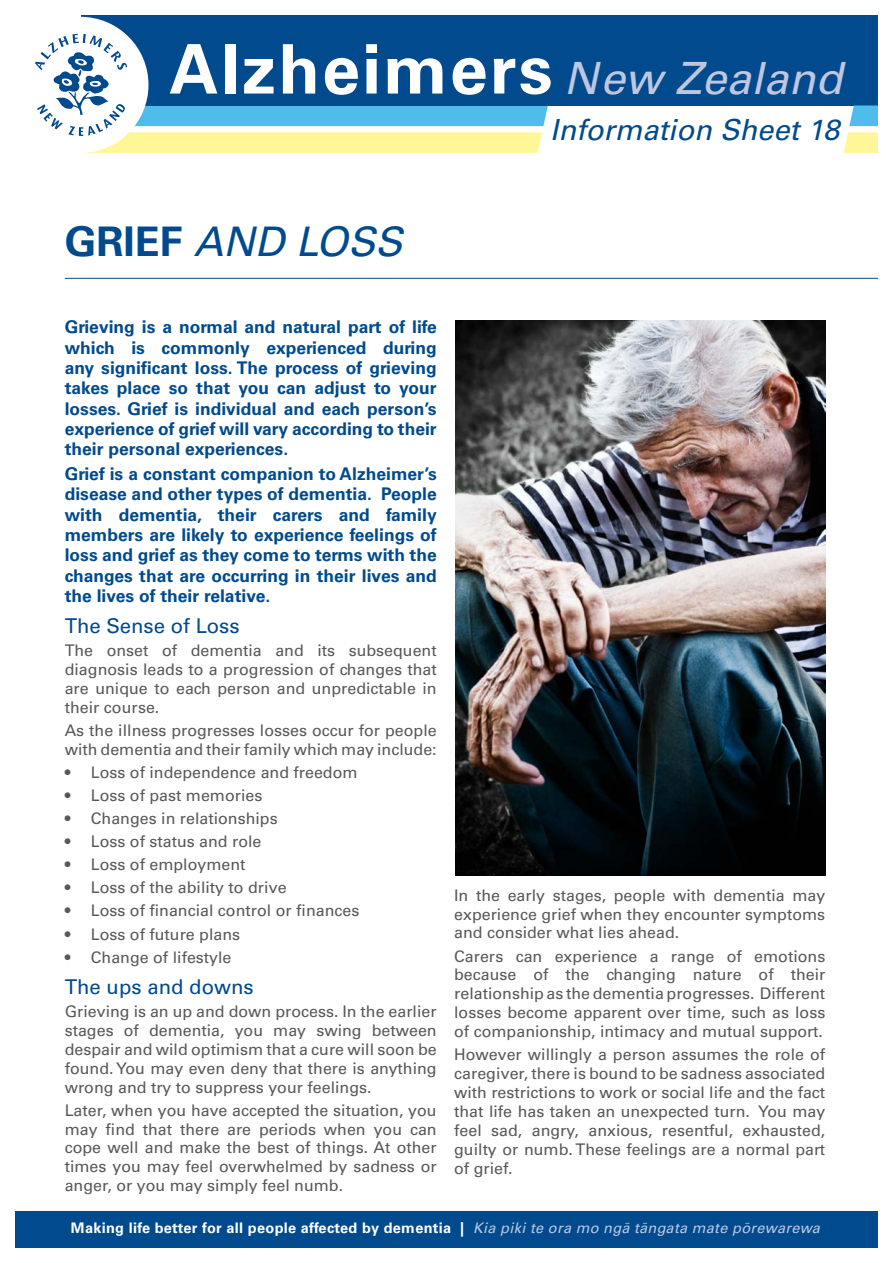
<style>
.page{position:relative;width:893px;height:1263px;background:#fff}
.page>*{position:absolute;margin:0;border:0;box-sizing:border-box;transform-origin:0 0}
.t1{font:700 68.4px "Univers";letter-spacing:.03em;color:#fff}
.ALZ_IS_heading_1{font:italic 40.8px "Univers";color:#004a8d}
.t2{font:italic 29.1px "Univers";color:#004a8d}
.t3{font:20.4px "Univers";color:#004a8d}
.t4{font:700 17.4px/20.4px "Univers";color:#004a8d;text-align:justify}
.t5{font:16.05px/18.9px "Univers";color:#57585a;text-align:justify}
.t6{font:700 14.55px "Univers";letter-spacing:.02em;color:#fff}
.s1{font-weight:400;font-style:italic;font-size:44.4px;color:#bfc7e0}
.s2{font-weight:700;font-style:normal}
.s3{font-weight:400;font-style:italic;color:#bfc7e0}
</style>
<div class="page">
<div style="left:81px;top:4px;width:810px;height:101px;background:#004a8d"></div>
<div style="left:12px;top:17px;width:136px;height:136px;background:#fff;border-radius:50%"></div>
<svg style="left:35px;top:34px;width:513px;height:119px"></svg>
<div style="left:0;top:1211px;width:891px;height:45px;background:#004a8d"></div>
<hr style="left:65px;top:278px;width:828px;height:1px;background:#004a8d">
<img style="left:455px;top:320px;width:370px;height:555px">
<svg style="left:843px;top:132px;width:34px;height:21px"></svg>
<svg style="left:849px;top:105px;width:28px;height:21px"></svg>
<div style="left:0;top:0;width:893px;height:1263px;border:15px solid #fff"></div>
<p class="t1" style="left:169px;top:29px;width:675px">Alzheimers <span class="s1">New Zealand</span></p>
<p class="t2" style="left:550px;top:112px;width:290px">Information Sheet 18</p>
<p class="ALZ_IS_heading_1" style="left:65px;top:217px;width:339px"><span class="s2">GRIEF</span> AND LOSS</p>
<p class="t4" style="left:65px;top:317px;width:373px">Grieving is a normal and natural part of life which is commonly experienced during any significant loss. The process of grieving takes place so that you can adjust to your losses. Grief is individual and each person’s experience of grief will vary according to their their personal experiences.</p>
<p class="t4" style="left:65px;top:464px;width:374px">Grief is a constant companion to Alzheimer’s disease and other types of dementia. People with dementia, their carers and family members are likely to experience feelings of loss and grief as they come to terms with the changes that are occurring in their lives and the lives of their relative.</p>
<p class="t3" style="left:65px;top:614px;width:176px">The Sense of Loss</p>
<p class="t5" style="left:65px;top:641px;width:373px">The onset of dementia and its subsequent diagnosis leads to a progression of changes that are unique to each person and unpredictable in their course.</p>
<p class="t5" style="left:65px;top:721px;width:373px">As the illness progresses losses occur for people with dementia and their family which may include:</p>
<p class="t5" style="left:65px;top:763px;width:294px">• Loss of independence and freedom</p>
<p class="t5" style="left:65px;top:786px;width:199px">• Loss of past memories</p>
<p class="t5" style="left:65px;top:809px;width:214px">• Changes in relationships</p>
<p class="t5" style="left:65px;top:832px;width:198px">• Loss of status and role</p>
<p class="t5" style="left:65px;top:855px;width:182px">• Loss of employment</p>
<p class="t5" style="left:65px;top:878px;width:224px">• Loss of the ability to drive</p>
<p class="t5" style="left:65px;top:901px;width:296px">• Loss of financial control or finances</p>
<p class="t5" style="left:65px;top:924px;width:177px">• Loss of future plans</p>
<p class="t5" style="left:65px;top:947px;width:168px">• Change of lifestyle</p>
<p class="t3" style="left:65px;top:974px;width:190px">The ups and downs</p>
<p class="t5" style="left:65px;top:1002px;width:373px">Grieving is an up and down process. In the earlier stages of dementia, you may swing between despair and wild optimism that a cure will soon be found. You may even deny that there is anything wrong and try to suppress your feelings.</p>
<p class="t5" style="left:65px;top:1100px;width:373px">Later, when you have accepted the situation, you may find that there are periods when you can cope well and make the best of things. At other times you may feel overwhelmed by sadness or anger, or you may simply feel numb.</p>
<p class="t5" style="left:454px;top:885px;width:373px">In the early stages, people with dementia may experience grief when they encounter symptoms and consider what lies ahead.</p>
<p class="t5" style="left:454px;top:946px;width:373px">Carers can experience a range of emotions because of the changing nature of their relationship as the dementia progresses. Different losses become apparent over time, such as loss of companionship, intimacy and mutual support.</p>
<p class="t5" style="left:454px;top:1045px;width:373px">However willingly a person assumes the role of caregiver, there is bound to be sadness associated with restrictions to work or social life and the fact that life has taken an unexpected turn. You may feel sad, angry, anxious, resentful, exhausted, guilty or numb. These feelings are a normal part of grief.</p>
<p class="t6" style="left:71px;top:1219px;width:750px">Making life better for all people affected by dementia | <span class="s3">Kia piki te ora mo ng ¯a t ¯angata mate p ¯orewarewa</span></p>
</div>
